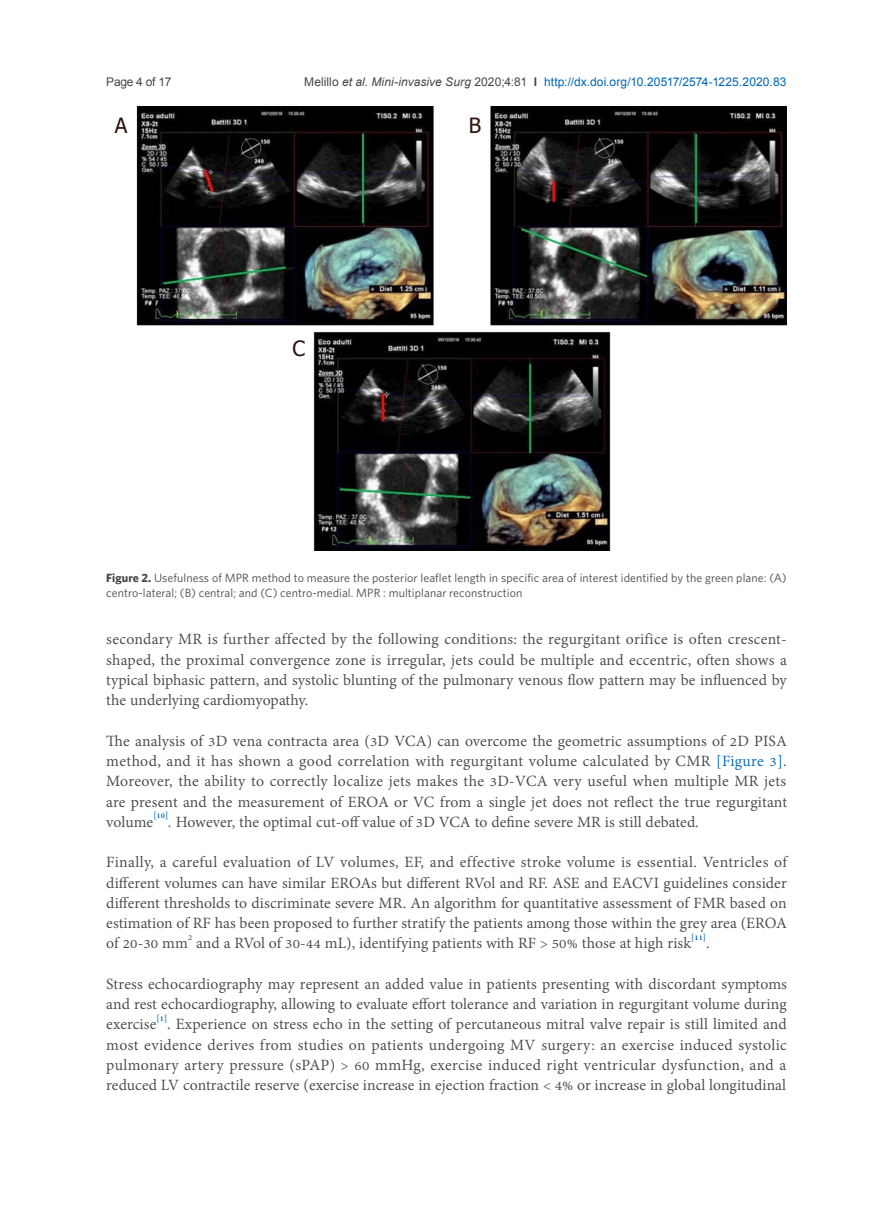
<style>
.page{position:relative;width:893px;height:1212px;background:#fff}
.page>*{position:absolute;margin:0;border:0;box-sizing:border-box;transform-origin:0 0}
.t1{font:21px "Tahoma";color:#2d150d}
.正文{font:19.2px/20.2px "Adobe Thai";letter-spacing:.005em;color:#484648;text-align:justify}
.正文-2{font:12px/15px "Whitney";letter-spacing:.005em;color:#484648}
.t2{font:12px "Arial";letter-spacing:.01em;color:#0166b3}
.t3{font:12px "Arial";letter-spacing:-.025em;color:#484648}
.s1{color:#484648}
.s2{font-style:italic;color:#484648}
.s3{font-weight:700;color:#484648}
.s4{font-weight:700}
.s5{color:#0166b3}
.s6{font-style:italic}
</style>
<div class="page">
<img style="left:136px;top:106px;width:651px;height:444px">
<p class="t3" style="left:106px;top:73px;width:67px">Page 4 of 17</p>
<p class="t2" style="left:304px;top:73px;width:484px"><span class="s1">Melillo</span> <span class="s2">et al</span><span class="s1">.</span> <span class="s2">Mini-invasive Surg</span> <span class="s1">2020;4:81</span> <span class="s3">I</span> http://dx.doi.org/10.20517/2574-1225.2020.83</p>
<p class="t1" style="left:115px;top:111px;width:14px">A</p>
<p class="t1" style="left:469px;top:111px;width:14px">B</p>
<p class="t1" style="left:292px;top:334px;width:14px">C</p>
<p class="正文-2" style="left:106px;top:570px;width:682px"><span class="s4">Figure 2.</span> Usefulness of MPR method to measure the posterior leaflet length in specific area of interest identified by the green plane: (A) centro-lateral; (B) central; and (C) centro-medial. MPR : multiplanar reconstruction</p>
<p class="正文" style="left:106px;top:628px;width:682px">secondary MR is further affected by the following conditions: the regurgitant orifice is often crescent&shy;shaped, the proximal convergence zone is irregular, jets could be multiple and eccentric, often shows a typical biphasic pattern, and systolic blunting of the pulmonary venous flow pattern may be influenced by the underlying cardiomyopathy.</p>
<p class="正文" style="left:106px;top:729px;width:682px">The analysis of 3D vena contracta area (3D VCA) can overcome the geometric assumptions of 2D PISA method, and it has shown a good correlation with regurgitant volume calculated by CMR <span class="s5">[Figure 3]</span>.<br>Moreover, the ability to correctly localize jets makes the 3D-VCA very useful when multiple MR jets are present and the measurement of EROA or VC from a single jet does not reflect the true regurgitant volume<sup>[10]</sup><span class="s6">.</span> However, the optimal cut-off value of 3D VCA to define severe MR is still debated.</p>
<p class="正文" style="left:106px;top:850px;width:682px">Finally, a careful evaluation of LV volumes, EF, and effective stroke volume is essential. Ventricles of different volumes can have similar EROAs but different RVol and RF. ASE and EACVI guidelines consider different thresholds to discriminate severe MR. An algorithm for quantitative assessment of FMR based on estimation of RF has been proposed to further stratify the patients among those within the grey area (EROA of 20-30 mm<sup>2</sup> and a RVol of 30-44 mL), identifying patients with RF &gt; 50% those at high risk<sup>[11]</sup>.</p>
<p class="正文" style="left:106px;top:972px;width:682px">Stress echocardiography may represent an added value in patients presenting with discordant symptoms and rest echocardiography, allowing to evaluate effort tolerance and variation in regurgitant volume during exercise<sup>[1]</sup>. Experience on stress echo in the setting of percutaneous mitral valve repair is still limited and most evidence derives from studies on patients undergoing MV surgery: an exercise induced systolic pulmonary artery pressure (sPAP) &gt; 60 mmHg, exercise induced right ventricular dysfunction, and a reduced LV contractile reserve (exercise increase in ejection fraction &lt; 4% or increase in global longitudinal</p>
</div>
